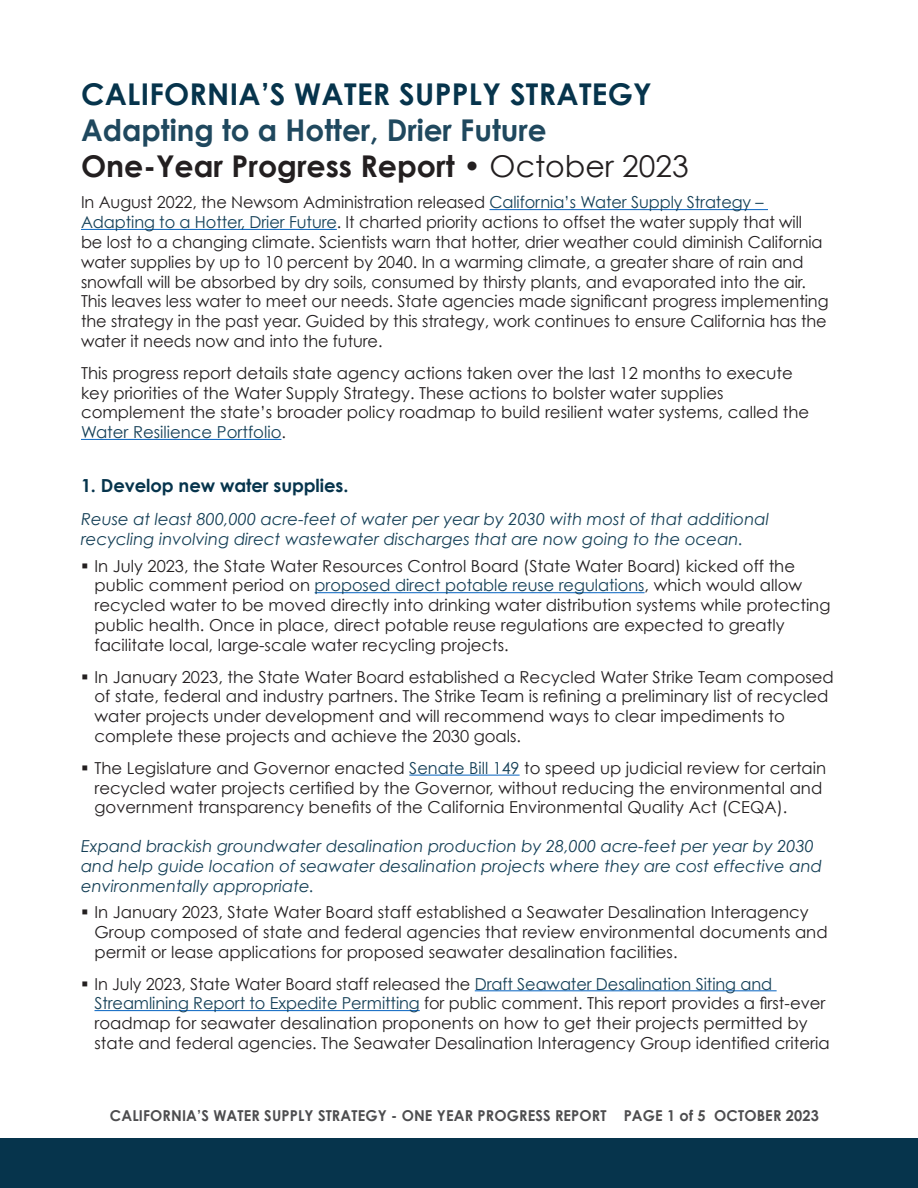
<style>
.page{position:relative;width:918px;height:1188px;background:#fff}
.page>*{position:absolute;margin:0;border:0;box-sizing:border-box;transform-origin:0 0}
.t1{font:700 30px "Century Gothic";color:#231f20}
.t2{font:700 30px "Century Gothic";letter-spacing:.01em;color:#06344c}
.t3{font:700 30px "Century Gothic";color:#1f485e}
.t4{font:700 18px "Century Gothic";letter-spacing:-.005em;color:#06344c}
.Body{font:16.5px/19.8px "Century Gothic";color:#231f20}
.Goal_text{font:italic 16.5px/19.8px "Century Gothic";color:#154057}
.t5{font:700 15px "Century Gothic";letter-spacing:.01em;color:#4d4d4f}
.s1{font-weight:400}
.s2{color:#154057}
</style>
<div class="page">
<div style="left:0;top:1138px;width:918px;height:50px;background:#06344c"></div>
<hr style="left:489px;top:209px;width:279px;height:1px;background:#0563c1">
<hr style="left:81px;top:229px;width:256px;height:1px;background:#0563c1">
<hr style="left:81px;top:439px;width:200px;height:1px;background:#0563c1">
<hr style="left:315px;top:592px;width:330px;height:1px;background:#0563c1">
<hr style="left:409px;top:775px;width:111px;height:1px;background:#0563c1">
<hr style="left:475px;top:990px;width:302px;height:1px;background:#0563c1">
<hr style="left:94px;top:1010px;width:326px;height:1px;background:#0563c1">
<h1 class="t2" style="left:81px;top:71px;width:572px">CALIFORNIA’S WATER SUPPLY STRATEGY</h1>
<h2 class="t3" style="left:81px;top:107px;width:467px">Adapting to a Hotter, Drier Future</h2>
<h2 class="t1" style="left:81px;top:143px;width:609px">One-Year Progress Report • <span class="s1">October 2023</span></h2>
<p class="Body" style="left:81px;top:192px;width:749px">In August 2022, the Newsom Administration released <span class="s2">California’s Water Supply Strategy – Adapting to a Hotter, Drier Future</span>. It charted priority actions to offset the water supply that will<br>be lost to a changing climate. Scientists warn that hotter, drier weather could diminish California water supplies by up to 10 percent by 2040. In a warming climate, a greater share of rain and snowfall will be absorbed by dry soils, consumed by thirsty plants, and evaporated into the air.<br>This leaves less water to meet our needs. State agencies made significant progress implementing the strategy in the past year. Guided by this strategy, work continues to ensure California has the water it needs now and into the future.</p>
<p class="Body" style="left:81px;top:363px;width:730px">This progress report details state agency actions taken over the last 12 months to execute key priorities of the Water Supply Strategy. These actions to bolster water supplies complement the state’s broader policy roadmap to build resilient water systems, called the <span class="s2">Water Resilience Portfolio</span>.</p>
<p class="t4" style="left:81px;top:472px;width:269px">1. Develop new water supplies.</p>
<p class="Goal_text" style="left:81px;top:509px;width:690px">Reuse at least 800,000 acre-feet of water per year by 2030 with most of that additional recycling involving direct wastewater discharges that are now going to the ocean.</p>
<p class="Body" style="left:94px;top:556px;width:738px;text-indent:-13px">▪ In July 2023, the State Water Resources Control Board (State Water Board) kicked off the public comment period on <span class="s2">proposed direct potable reuse regulations</span>, which would allow recycled water to be moved directly into drinking water distribution systems while protecting public health. Once in place, direct potable reuse regulations are expected to greatly facilitate local, large-scale water recycling projects.</p>
<p class="Body" style="left:95px;top:667px;width:741px;text-indent:-13px">▪ In January 2023, the State Water Board established a Recycled Water Strike Team composed of state, federal and industry partners. The Strike Team is refining a preliminary list of recycled water projects under development and will recommend ways to clear impediments to complete these projects and achieve the 2030 goals.</p>
<p class="Body" style="left:94px;top:758px;width:733px;text-indent:-13px">▪ The Legislature and Governor enacted <span class="s2">Senate Bill 149</span> to speed up judicial review for certain recycled water projects certified by the Governor, without reducing the environmental and government transparency benefits of the California Environmental Quality Act (CEQA).</p>
<p class="Goal_text" style="left:81px;top:836px;width:743px">Expand brackish groundwater desalination production by 28,000 acre-feet per year by 2030 and help guide location of seawater desalination projects where they are cost effective and environmentally appropriate.</p>
<p class="Body" style="left:94px;top:902px;width:735px;text-indent:-13px">▪ In January 2023, State Water Board staff established a Seawater Desalination Interagency<br>Group composed of state and federal agencies that review environmental documents and permit or lease applications for proposed seawater desalination facilities.</p>
<p class="Body" style="left:94px;top:973px;width:737px;text-indent:-13px">▪ In July 2023, State Water Board staff released the <span class="s2">Draft Seawater Desalination Siting and Streamlining Report to Expedite Permitting</span> for public comment. This report provides a first-ever roadmap for seawater desalination proponents on how to get their projects permitted by state and federal agencies. The Seawater Desalination Interagency Group identified criteria</p>
<p class="t5" style="left:110px;top:1104px;width:710px">CALIFORNIA’S WATER SUPPLY STRATEGY - ONE YEAR PROGRESS REPORT PAGE 1 of 5 OCTOBER 2023</p>
</div>
